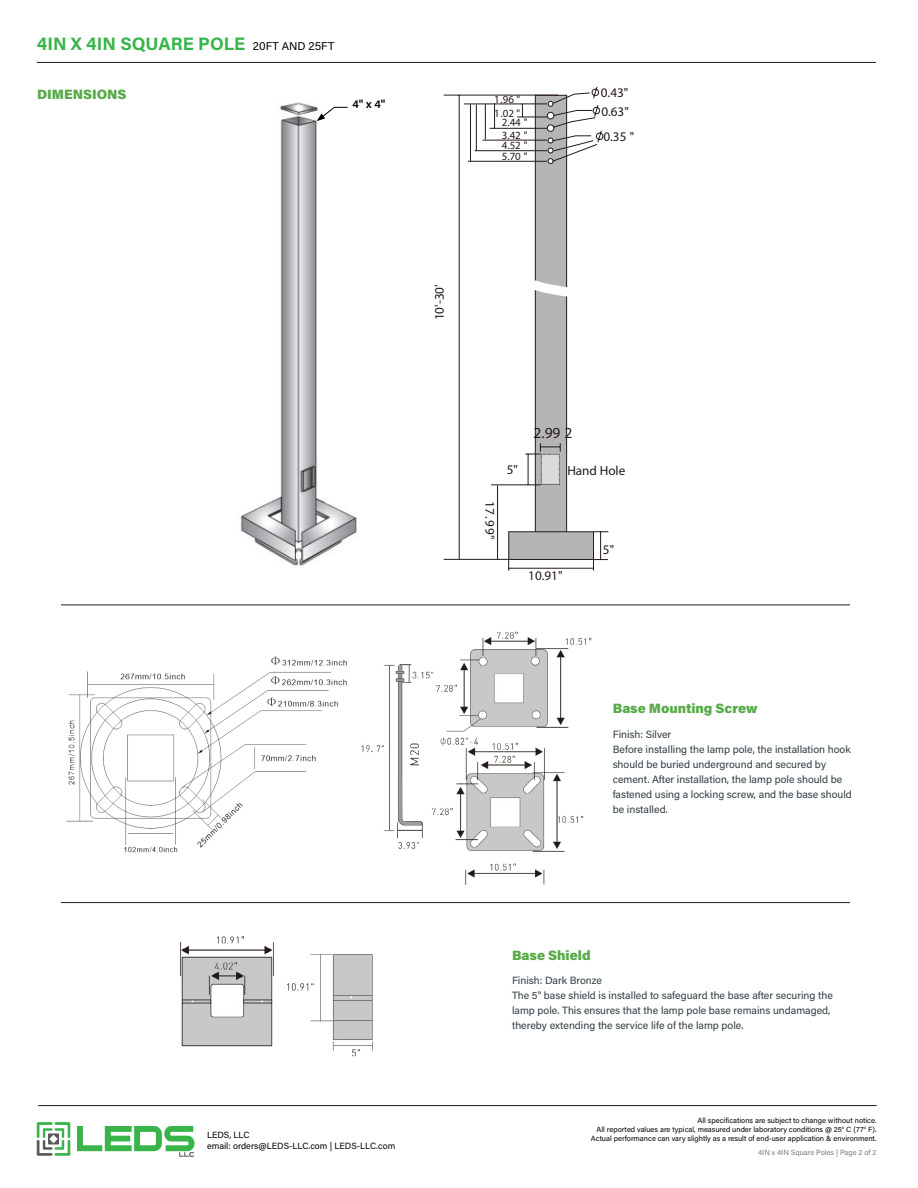
<style>
.page{position:relative;width:918px;height:1188px;background:#fff}
.page>*{position:absolute;margin:0;border:0;box-sizing:border-box;transform-origin:0 0}
.t1{font:700 18px "Acumin Pro";color:#38b44a}
.t2{font:15.3px "Myriad Pro";color:#241a17}
.t3{font:900 13.5px "Acumin Pro";color:#58ab48}
.t4{font:13.2px "Myriad Pro";color:#241a17}
.t5{font:600 11.55px "Acumin Pro";color:#000}
.t6{font:10.95px/10.6px "Myriad Pro";color:#241a17;text-align:justify}
.t7{font:10.5px/15px "Acumin Pro";color:#303c42}
.t8{font:9px/10.8px "Acumin Pro";color:#000}
.t9{font:7.5px/9px "Acumin Pro";color:#000;text-align:right}
.t10{font:7.5px "Acumin Pro";color:#7b7c7f}
.s1{font-weight:400;font-size:11.25px;color:#000}
</style>
<div class="page">
<img style="left:66px;top:656px;width:281px;height:197px">
<hr style="left:37px;top:62px;width:839px;height:1px;background:#1e1e1e">
<hr style="left:38px;top:1105px;width:839px;height:1px;background:#1e1e1e">
<svg style="left:37px;top:1122px;width:33px;height:34px"></svg>
<svg style="left:77px;top:1126px;width:118px;height:31px"></svg>
<div style="left:535px;top:95px;width:32px;height:457px;background:#b5b5b5;border:1px solid #241a17"></div>
<div style="left:508px;top:531px;width:86px;height:29px;background:#b5b5b5;border:1px solid #241a17"></div>
<hr style="left:464px;top:104px;width:58px;height:1px;background:#241a17">
<hr style="left:444px;top:559px;width:65px;height:1px;background:#241a17">
<hr style="left:497px;top:485px;width:1px;height:74px;background:#241a17">
<hr style="left:509px;top:568px;width:85px;height:1px;background:#241a17">
<svg style="left:593px;top:531px;width:15px;height:40px"></svg>
<hr style="left:444px;top:95px;width:114px;height:1px;background:#241a17">
<hr style="left:459px;top:95px;width:1px;height:464px;background:#241a17">
<svg style="left:482px;top:86px;width:122px;height:399px"></svg>
<hr style="left:475px;top:150px;width:72px;height:1px;background:#241a17">
<hr style="left:468px;top:161px;width:79px;height:1px;background:#241a17">
<hr style="left:476px;top:105px;width:1px;height:45px;background:#241a17">
<hr style="left:470px;top:104px;width:1px;height:57px;background:#241a17">
<img style="left:240px;top:102px;width:117px;height:464px">
<svg style="left:317px;top:107px;width:31px;height:14px"></svg>
<img style="left:361px;top:631px;width:231px;height:254px">
<img style="left:180px;top:936px;width:193px;height:121px">
<hr style="left:61px;top:902px;width:789px;height:1px;background:#1e1e1e">
<hr style="left:61px;top:605px;width:789px;height:1px;background:#1e1e1e">
<h1 class="t1" style="left:37px;top:31px;width:299px">4IN X 4IN SQUARE POLE <span class="s1">20FT AND 25FT</span></h1>
<p class="t3" style="left:37px;top:85px;width:91px">DIMENSIONS</p>
<p class="t5" style="left:353px;top:96px;width:34px">4" x 4"</p>
<p class="t4" style="left:601px;top:85px;width:29px">0.43"</p>
<p class="t4" style="left:603px;top:128px;width:32px">0.35 "</p>
<p class="t6" style="left:494px;top:94px;width:27px">1.96 "</p>
<p class="t6" style="left:494px;top:107px;width:27px">1.02 "</p>
<p class="t4" style="left:601px;top:104px;width:29px">0.63"</p>
<p class="t6" style="left:502px;top:117px;width:27px">2.44 "</p>
<p class="t6" style="left:502px;top:129px;width:27px">3.42 " 4.52 " 5.70 "</p>
<p class="t4" style="left:431px;top:320px;width:38px;rotate:-90deg">10'-30'</p>
<p class="t4" style="left:498px;top:501px;width:40px;rotate:90deg">17.99"</p>
<p class="t4" style="left:507px;top:461px;width:13px">5"</p>
<h2 class="t2" style="left:534px;top:424px;width:40px">2.99 2</h2>
<p class="t4" style="left:567px;top:463px;width:59px">Hand Hole</p>
<p class="t4" style="left:528px;top:568px;width:36px">10.91"</p>
<p class="t4" style="left:603px;top:541px;width:13px">5"</p>
<p class="t3" style="left:613px;top:699px;width:146px">Base Mounting Screw</p>
<p class="t7" style="left:613px;top:726px;width:241px">Finish: Silver<br>Before installing the lamp pole, the installation hook should be buried underground and secured by cement. After installation, the lamp pole should be fastened using a locking screw, and the base should be installed.</p>
<p class="t8" style="left:207px;top:1129px;width:190px">LEDS, LLC<br>email: orders@LEDS-LLC.com | LEDS-LLC.com</p>
<p class="t3" style="left:512px;top:946px;width:80px">Base Shield</p>
<p class="t7" style="left:512px;top:973px;width:322px">Finish: Dark Bronze<br>The 5" base shield is installed to safeguard the base after securing the lamp pole. This ensures that the lamp pole base remains undamaged, thereby extending the service life of the lamp pole.</p>
<p class="t9" style="left:591px;top:1116px;width:287px">All specifications are subject to change without notice.<br>All reported values are typical, measured under laboratory conditions @ 25<sup>o</sup> C (77<sup>o</sup> F).<br>Actual performance can vary slightly as a result of end-user application &amp; environment.</p>
<p class="t10" style="left:758px;top:1147px;width:120px">4IN x 4IN Square Poles | Page 2 of 2</p>
</div>
